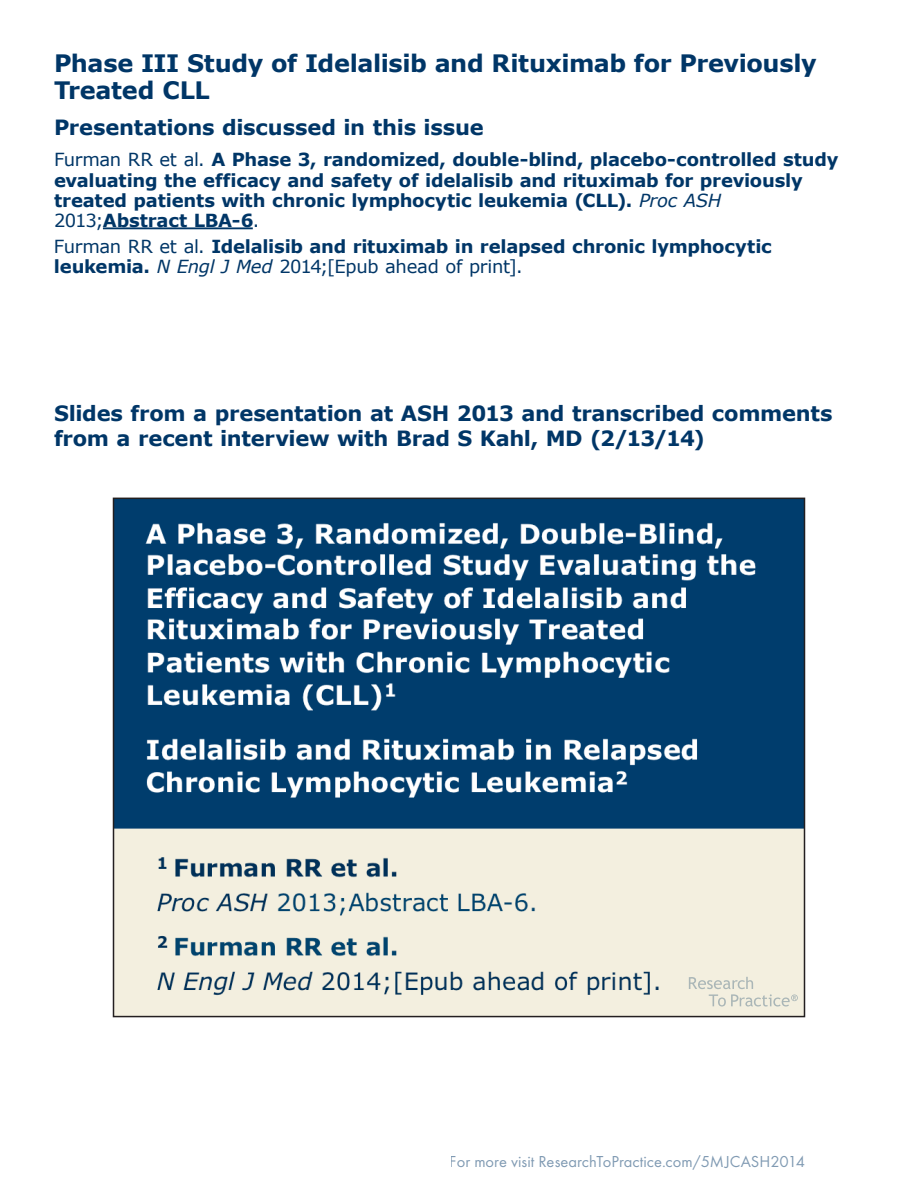
<style>
.page{position:relative;width:918px;height:1188px;background:#fff}
.page>*{position:absolute;margin:0;border:0;box-sizing:border-box;transform-origin:0 0}
.t1{font:700 24px/27px "Verdana";letter-spacing:-.015em;color:#003667}
.t2{font:700 21px/25.2px "Verdana";letter-spacing:-.01em;color:#003667}
.t3{font:700 18px/20.2px "Verdana";letter-spacing:-.015em;color:#003667}
.t4{font:16.5px "Futura T";color:#003667}
.s1{font-weight:400}
.s2{font-weight:400;font-style:italic}
</style>
<div class="page">
<img style="left:116px;top:501px;width:686px;height:513px">
<div style="left:113px;top:498px;width:692px;height:519px;border:2px solid #231f20"></div>
<hr style="left:103px;top:227px;width:150px;height:2px;background:#003667">
<svg style="left:689px;top:977px;width:109px;height:30px;background:#e6e5d8"></svg>
<h1 class="t1" style="left:54px;top:50px;width:764px">Phase III Study of Idelalisib and Rituximab for Previously<br>Treated CLL</h1>
<p class="t2" style="left:54px;top:115px;width:431px">Presentations discussed in this issue</p>
<p class="t3" style="left:54px;top:150px;width:786px"><span class="s1">Furman RR et al.</span> A Phase 3, randomized, double-blind, placebo-controlled study evaluating the efficacy and safety of idelalisib and rituximab for previously treated patients with chronic lymphocytic leukemia (CLL). <span class="s2">Proc ASH </span><span class="s1">2013;</span>Abstract LBA-6<span class="s1">.</span></p>
<p class="t3" style="left:54px;top:236px;width:719px"><span class="s1">Furman RR et al.</span> Idelalisib and rituximab in relapsed chronic lymphocytic leukemia. <span class="s2">N Engl J Med</span> <span class="s1">2014;[Epub ahead of print].</span></p>
<p class="t2" style="left:54px;top:401px;width:780px">Slides from a presentation at ASH 2013 and transcribed comments from a recent interview with Brad S Kahl, MD (2/13/14)</p>
<p class="t4" style="left:450px;top:1152px;width:357px">For more visit ResearchToPractice.com/5MJCASH2014</p>
</div>
